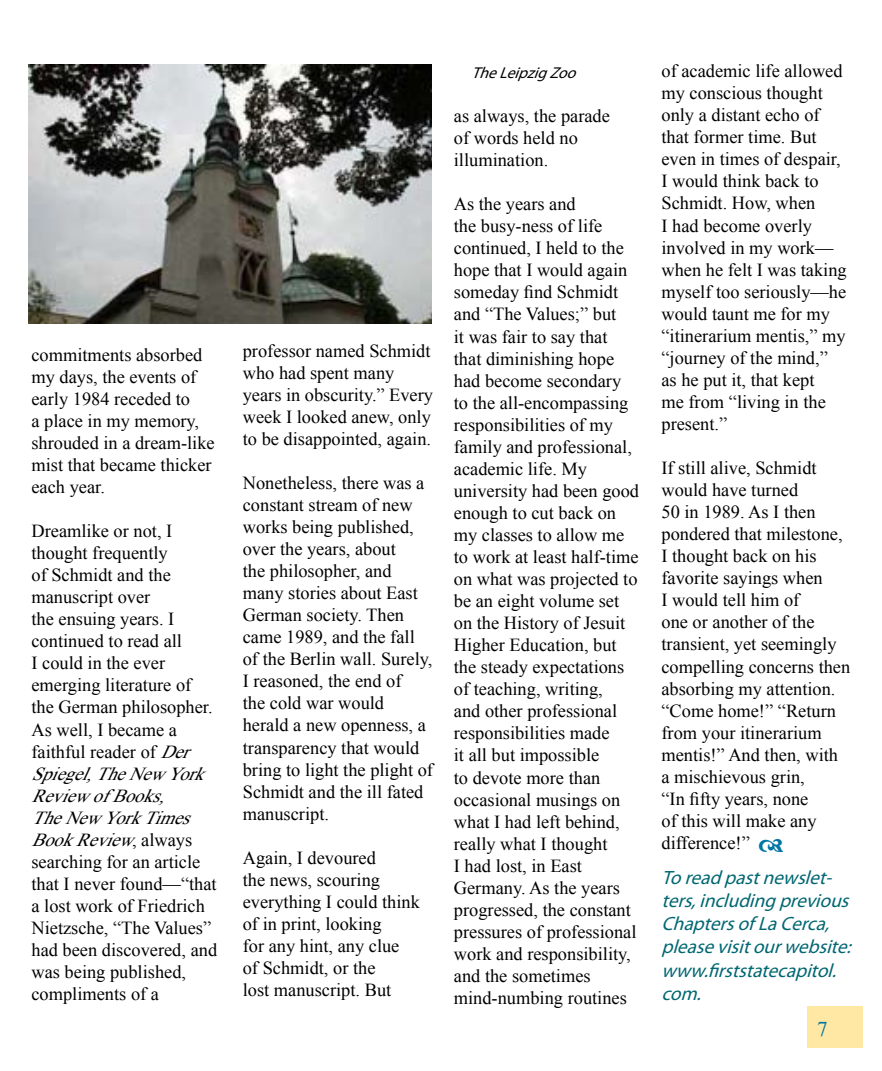
<style>
.page{position:relative;width:882px;height:1071px;background:#fff}
.page>*{position:absolute;margin:0;border:0;box-sizing:border-box;transform-origin:0 0}
.t1{font:21px "Times New Roman";color:#0076a3}
.t2{font:italic 19.25px/23.1px "Myriad Pro";color:#006771}
.t3{font:18.38px/22.1px "Times New Roman";color:#000}
.t4{font:italic 15.75px "Myriad Pro";color:#000}
.s1{font-style:italic}
</style>
<div class="page">
<div style="left:807px;top:1006px;width:55px;height:41px;background:#ffe8a4"></div>
<img style="left:29px;top:64px;width:403px;height:260px">
<p class="t3" style="left:32px;top:343px;width:185px">commitments absorbed my days, the events of early 1984 receded to<br>a place in my memory, shrouded in a dream-like mist that became thicker each year.</p>
<p class="t3" style="left:31px;top:520px;width:187px">Dreamlike or not, I thought frequently<br>of Schmidt and the manuscript over<br>the ensuing years. I continued to read all<br>I could in the ever emerging literature of the German philosopher.<br>As well, I became a faithful reader of <span class="s1">Der<br>Spiegel,TheNewYork<br>ReviewofBooks,<br>TheNewYorkTimes<br>BookReview</span>, a l w a y s searching for an article that I never found—“that a lost work of Friedrich<br>Nietzsche, “The Values” had been discovered, and was being published, compliments of a</p>
<p class="t3" style="left:243px;top:339px;width:192px">professor named Schmidt who had spent many years in obscurity.” Every week I looked anew, only to be disappointed, again.</p>
<p class="t3" style="left:243px;top:471px;width:192px">Nonetheless, there was a constant stream of new works being published, over the years, about<br>the philosopher, and many stories about East<br>German society. Then came 1989, and the fall of the Berlin wall. Surely,<br>I reasoned, the end of<br>the cold war would herald a new openness, a transparency that would bring to light the plight of<br>Schmidt and the ill fated manuscript.</p>
<p class="t3" style="left:243px;top:846px;width:179px">Again, I devoured<br>the news, scouring everything I could think of in print, looking<br>for any hint, any clue<br>of Schmidt, or the<br>lost manuscript. But</p>
<p class="t4" style="left:471px;top:63px;width:112px">TheLeipzigZoo</p>
<p class="t3" style="left:454px;top:105px;width:158px">as always, the parade of words held no illumination.</p>
<p class="t3" style="left:454px;top:193px;width:187px">As the years and<br>the busy-ness of life continued, I held to the hope that I would again someday find Schmidt and “The Values;” but<br>it was fair to say that that diminishing hope had become secondary to the all-encompassing responsibilities of my family and professional, academic life. My university had been good enough to cut back on my classes to allow me to work at least half-time on what was projected to be an eight volume set on the History of Jesuit<br>Higher Education, but the steady expectations of teaching, writing,<br>and other professional responsibilities made<br>it all but impossible<br>to devote more than occasional musings on what I had left behind, really what I thought<br>I had lost, in East<br>Germany. As the years progressed, the constant pressures of professional work and responsibility, and the sometimes mind-numbing routines</p>
<p class="t3" style="left:661px;top:60px;width:187px">of academic life allowed my conscious thought only a distant echo of that former time. But even in times of despair,<br>I would think back to<br>Schmidt. How, when<br>I had become overly involved in my work— when he felt I was taking myself too seriously—he would taunt me for my “itinerarium mentis,” my “journey of the mind,” as he put it, that kept<br>me from “living in the present.”</p>
<p class="t3" style="left:661px;top:457px;width:190px">If still alive, Schmidt would have turned<br>50 in 1989. As I then pondered that milestone,<br>I thought back on his favorite sayings when<br>I would tell him of<br>one or another of the transient, yet seemingly compelling concerns then absorbing my attention. “Come home!” “Return from your itinerarium mentis!” And then, with a mischievous grin,<br>“In fifty years, none<br>of this will make any difference!”</p>
<p class="t2" style="left:661px;top:866px;width:197px">Toreadpastnewslet&shy;ters,includingprevious<br>ChaptersofLaCerca, pleasevisitourwebsite: www.firststatecapitol. com.</p>
<p class="t1" style="left:817px;top:1015px;width:12px">7</p>
</div>
